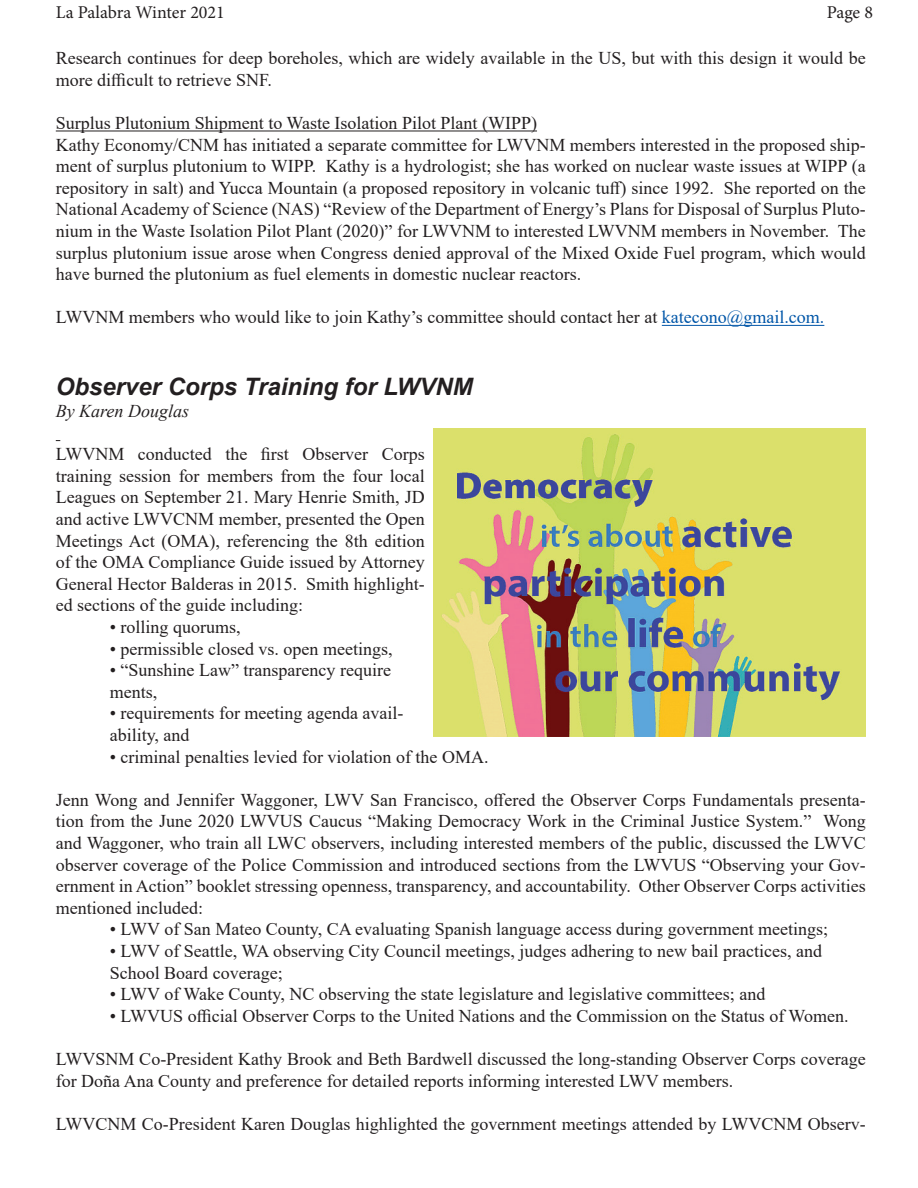
<style>
.page{position:relative;width:918px;height:1188px;background:#fff}
.page>*{position:absolute;margin:0;border:0;box-sizing:border-box;transform-origin:0 0}
.t1{font:italic 700 24px "Arial";color:#231f20}
.t2{font:18px/21.6px "Times New Roman";color:#231f20}
.t3{font:18px "Minion Pro";color:#231f20}
.t4{font:italic 18px "Times New Roman";color:#231f20}
.s1{color:#0156a8}
</style>
<div class="page">
<hr style="left:56px;top:131px;width:481px;height:1px;background:#231f20">
<hr style="left:662px;top:325px;width:162px;height:1px;background:#0156a8">
<img style="left:434px;top:428px;width:432px;height:308px">
<p class="t3" style="left:56px;top:1px;width:171px">La Palabra Winter 2021</p>
<p class="t3" style="left:827px;top:1px;width:48px">Page 8</p>
<p class="t2" style="left:56px;top:47px;width:811px">Research continues for deep boreholes, which are widely available in the US, but with this design it would be more difficult to retrieve SNF.</p>
<p class="t2" style="left:56px;top:112px;width:812px">Surplus Plutonium Shipment to Waste Isolation Pilot Plant (WIPP)<br>Kathy Economy/CNM has initiated a separate committee for LWVNM members interested in the proposed ship&shy;ment of surplus plutonium to WIPP. Kathy is a hydrologist; she has worked on nuclear waste issues at WIPP (a repository in salt) and Yucca Mountain (a proposed repository in volcanic tuff) since 1992. She reported on the National Academy of Science (NAS) “Review of the Department of Energy’s Plans for Disposal of Surplus Pluto&shy;nium in the Waste Isolation Pilot Plant (2020)” for LWVNM to interested LWVNM members in November. The surplus plutonium issue arose when Congress denied approval of the Mixed Oxide Fuel program, which would have burned the plutonium as fuel elements in domestic nuclear reactors.</p>
<p class="t2" style="left:56px;top:306px;width:770px">LWVNM members who would like to join Kathy’s committee should contact her at <span class="s1">katecono@gmail.com.</span></p>
<h1 class="t1" style="left:56px;top:371px;width:418px">Observer Corps Training for LWVNM</h1>
<p class="t4" style="left:56px;top:399px;width:135px">By Karen Douglas</p>
<p class="t2" style="left:56px;top:443px;width:371px;text-align:justify">LWVNM conducted the first Observer Corps training session for members from the four local Leagues on September 21. Mary Henrie Smith, JD and active LWVCNM member, presented the Open Meetings Act (OMA), referencing the 8th edition of the OMA Compliance Guide issued by Attorney General Hector Balderas in 2015. Smith highlight&shy;ed sections of the guide including:</p>
<p class="t2" style="left:110px;top:616px;width:132px">• rolling quorums,</p>
<p class="t2" style="left:110px;top:637px;width:284px">• permissible closed vs. open meetings,</p>
<p class="t2" style="left:110px;top:659px;width:283px">• “Sunshine Law” transparency require ments,</p>
<p class="t2" style="left:110px;top:702px;width:295px">• requirements for meeting agenda avail&shy;ability, and</p>
<p class="t2" style="left:110px;top:745px;width:380px">• criminal penalties levied for violation of the OMA.</p>
<p class="t2" style="left:56px;top:788px;width:812px;text-align:justify">Jenn Wong and Jennifer Waggoner, LWV San Francisco, offered the Observer Corps Fundamentals presenta&shy;tion from the June 2020 LWVUS Caucus “Making Democracy Work in the Criminal Justice System.” Wong and Waggoner, who train all LWC observers, including interested members of the public, discussed the LWVC observer coverage of the Police Commission and introduced sections from the LWVUS “Observing your Gov&shy;ernment in Action” booklet stressing openness, transparency, and accountability. Other Observer Corps activities mentioned included:</p>
<p class="t2" style="left:110px;top:918px;width:720px">• LWV of San Mateo County, CA evaluating Spanish language access during government meetings;</p>
<p class="t2" style="left:110px;top:940px;width:714px">• LWV of Seattle, WA observing City Council meetings, judges adhering to new bail practices, and<br>School Board coverage;</p>
<p class="t2" style="left:110px;top:983px;width:657px">• LWV of Wake County, NC observing the state legislature and legislative committees; and</p>
<p class="t2" style="left:110px;top:1004px;width:740px">• LWVUS official Observer Corps to the United Nations and the Commission on the Status of Women.</p>
<p class="t2" style="left:56px;top:1048px;width:812px">LWVSNM Co-President Kathy Brook and Beth Bardwell discussed the long-standing Observer Corps coverage for Doña Ana County and preference for detailed reports informing interested LWV members.</p>
<p class="t2" style="left:56px;top:1112px;width:811px">LWVCNM Co-President Karen Douglas highlighted the government meetings attended by LWVCNM Observ-</p>
</div>
